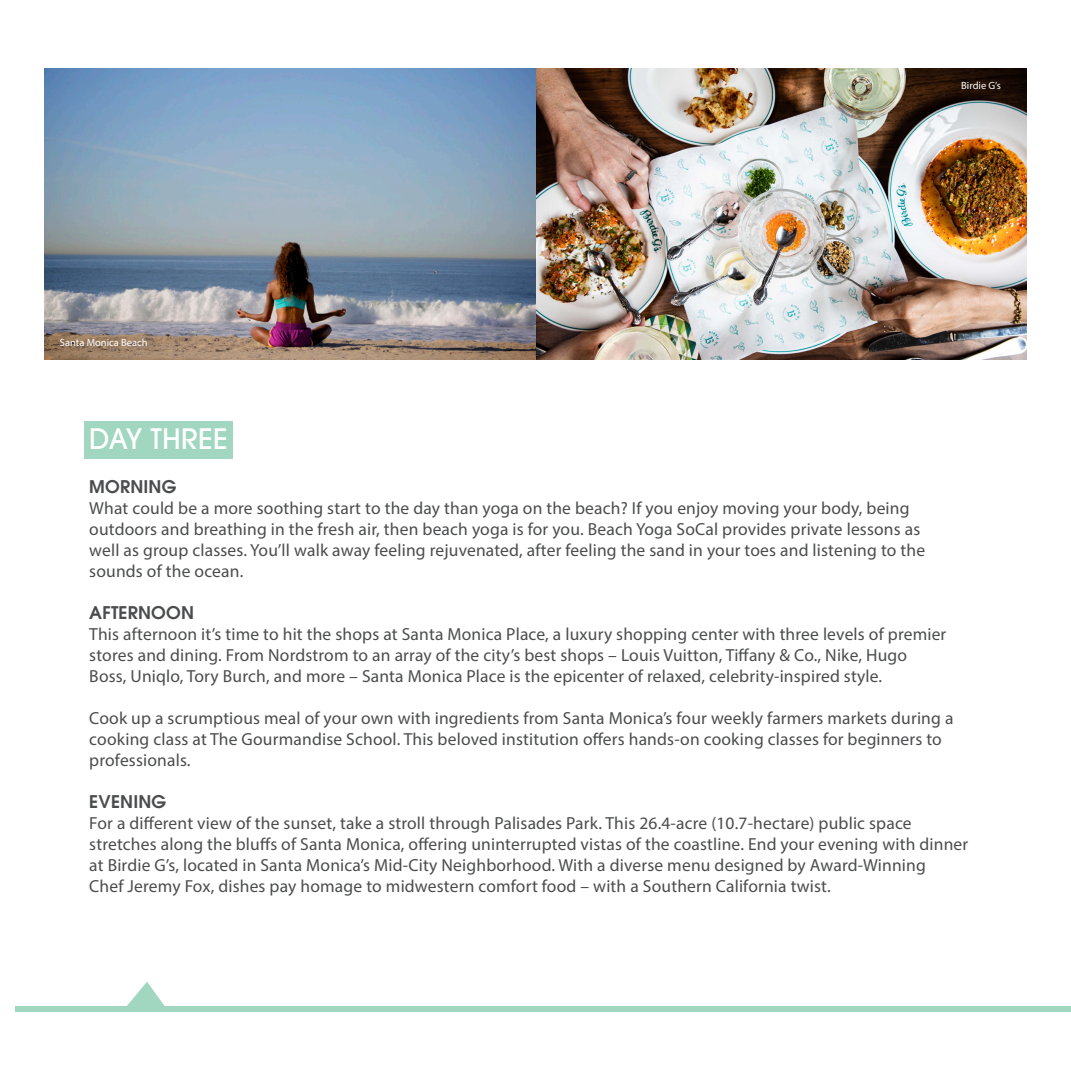
<style>
.page{position:relative;width:1071px;height:1071px;background:#fff}
.page>*{position:absolute;margin:0;border:0;box-sizing:border-box;transform-origin:0 0}
.t1{font:500 28px "ITC Avant Garde Pro";letter-spacing:.01em;color:#fff}
.t2{font:17.5px/21px "Myriad Pro";letter-spacing:.01em;color:#4b4c4d}
.t3{font:600 17.5px "ITC Avant Garde Pro";letter-spacing:.01em;color:#4b4c4d}
.t4{font:10.5px "Myriad Pro";color:#fff}
</style>
<div class="page">
<div style="left:84px;top:421px;width:148px;height:37px;background:#a1d6c0"></div>
<svg style="left:127px;top:982px;width:38px;height:24px"></svg>
<div style="left:16px;top:1006px;width:1055px;height:5px;background:#a1d6c0"></div>
<img style="left:45px;top:68px;width:981px;height:291px">
<p class="t4" style="left:60px;top:336px;width:89px">Santa Monica Beach</p>
<p class="t4" style="left:961px;top:79px;width:41px">Birdie G’s</p>
<p class="t1" style="left:89px;top:421px;width:140px">DAY THREE</p>
<p class="t3" style="left:89px;top:475px;width:89px">MORNING</p>
<p class="t2" style="left:89px;top:497px;width:837px">What could be a more soothing start to the day than yoga on the beach? If you enjoy moving your body, being outdoors and breathing in the fresh air, then beach yoga is for you. Beach Yoga SoCal provides private lessons as well as group classes. You’ll walk away feeling rejuvenated, after feeling the sand in your toes and listening to the sounds of the ocean.</p>
<p class="t3" style="left:89px;top:601px;width:106px">AFTERNOON</p>
<p class="t2" style="left:89px;top:623px;width:859px">This afternoon it’s time to hit the shops at Santa Monica Place, a luxury shopping center with three levels of premier stores and dining. From Nordstrom to an array of the city’s best shops – Louis Vuitton, Tiffany &amp; Co., Nike, Hugo<br>Boss, Uniqlo, Tory Burch, and more – Santa Monica Place is the epicenter of relaxed, celebrity-inspired style.</p>
<p class="t2" style="left:89px;top:707px;width:866px">Cook up a scrumptious meal of your own with ingredients from Santa Monica’s four weekly farmers markets during a cooking class at The Gourmandise School. This beloved institution offers hands-on cooking classes for beginners to professionals.</p>
<p class="t3" style="left:89px;top:790px;width:79px">EVENING</p>
<p class="t2" style="left:89px;top:812px;width:880px">For a different view of the sunset, take a stroll through Palisades Park. This 26.4-acre (10.7-hectare) public space stretches along the bluffs of Santa Monica, offering uninterrupted vistas of the coastline. End your evening with dinner at Birdie G’s, located in Santa Monica’s Mid-City Neighborhood. With a diverse menu designed by Award-Winning<br>Chef Jeremy Fox, dishes pay homage to midwestern comfort food – with a Southern California twist.</p>
</div>
